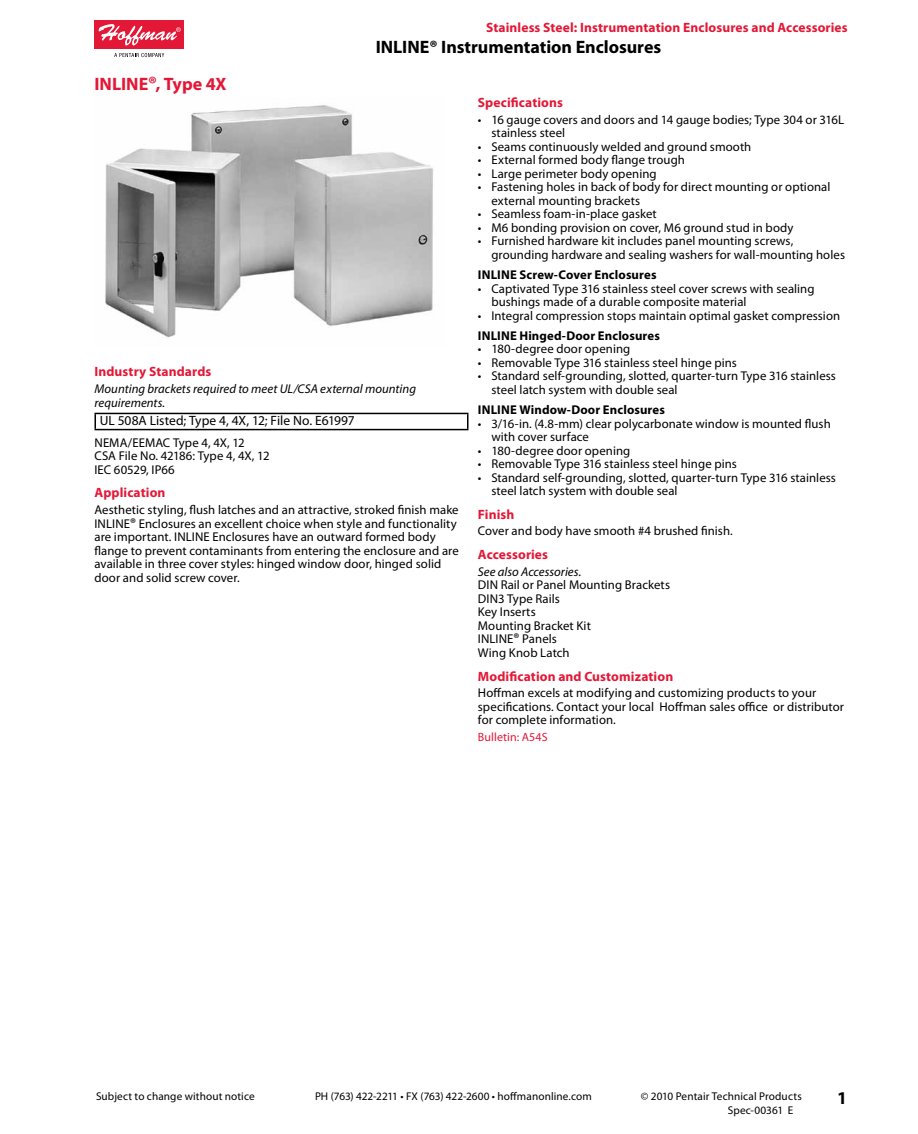
<style>
.page{position:relative;width:918px;height:1134px;background:#fff}
.page>*{position:absolute;margin:0;border:0;box-sizing:border-box;transform-origin:0 0}
.t1{font:700 18px "Myriad Pro";color:#000}
.t2{font:700 18px "Myriad Pro";color:#e31837}
.t3{font:700 13.5px "Myriad Pro";letter-spacing:.01em;color:#e31837}
.t4{font:13.5px "Myriad Pro";letter-spacing:-.005em;color:#000}
.t5{font:12.75px/13.5px "Myriad Pro";letter-spacing:.005em;color:#000}
.t6{font:italic 12.75px/13.5px "Myriad Pro";letter-spacing:.005em;color:#000}
.t7{font:700 12.75px "Myriad Pro";letter-spacing:.01em;color:#000}
.t8{font:12px "Myriad Pro";letter-spacing:.01em;color:#e31837}
.t9{font:11.25px "Myriad Pro";letter-spacing:.01em;color:#000}
.s1{font-size:19.5px}
.s2{font-size:14.25px}
</style>
<div class="page">
<div style="left:94px;top:21px;width:90px;height:28px;background:#e31837"></div>
<svg style="left:99px;top:24px;width:82px;height:22px"></svg>
<svg style="left:114px;top:53px;width:50px;height:4px"></svg>
<img style="left:105px;top:105px;width:329px;height:233px">
<hr style="left:94px;top:413px;width:375px;height:1px;background:#000">
<svg style="left:94px;top:414px;width:2px;height:15px"></svg>
<svg style="left:467px;top:414px;width:2px;height:15px"></svg>
<hr style="left:94px;top:429px;width:375px;height:1px;background:#000">
<h1 class="t2" style="left:94px;top:72px;width:134px">INLINE<span class="s1">®</span>, Type 4X</h1>
<p class="t3" style="left:486px;top:19px;width:363px">Stainless Steel: Instrumentation Enclosures and Accessories</p>
<h1 class="t1" style="left:376px;top:36px;width:287px">INLINE® Instrumentation Enclosures</h1>
<p class="t3" style="left:94px;top:363px;width:118px">Industry Standards</p>
<p class="t6" style="left:94px;top:382px;width:323px">Mounting brackets required to meet UL/CSA external mounting requirements.</p>
<p class="t4" style="left:100px;top:412px;width:257px">UL 508A Listed; Type 4, 4X, 12; File No. E61997</p>
<p class="t5" style="left:94px;top:436px;width:177px">NEMA/EEMAC Type 4, 4X, 12<br>CSA File No. 42186: Type 4, 4X, 12<br>IEC 60529, IP66</p>
<p class="t3" style="left:94px;top:484px;width:73px">Application</p>
<p class="t5" style="left:94px;top:503px;width:366px">Aesthetic styling, flush latches and an attractive, stroked finish make INLINE<span class="s2">®</span> Enclosures an excellent choice when style and functionality are important. INLINE Enclosures have an outward formed body flange to prevent contaminants from entering the enclosure and are available in three cover styles: hinged window door, hinged solid door and solid screw cover.</p>
<p class="t3" style="left:478px;top:94px;width:87px">Specifications</p>
<p class="t5" style="left:491px;top:113px;width:354px;text-indent:-14px">• 16 gauge covers and doors and 14 gauge bodies; Type 304 or 316L stainless steel</p>
<p class="t5" style="left:478px;top:140px;width:275px">• Seams continuously welded and ground smooth</p>
<p class="t5" style="left:478px;top:153px;width:209px">• External formed body flange trough</p>
<p class="t5" style="left:478px;top:167px;width:180px">• Large perimeter body opening</p>
<p class="t5" style="left:491px;top:180px;width:341px;text-indent:-14px">• Fastening holes in back of body for direct mounting or optional external mounting brackets</p>
<p class="t5" style="left:478px;top:207px;width:180px">• Seamless foam-in-place gasket</p>
<p class="t5" style="left:478px;top:221px;width:317px">• M6 bonding provision on cover, M6 ground stud in body</p>
<p class="t5" style="left:491px;top:234px;width:355px;text-indent:-14px">• Furnished hardware kit includes panel mounting screws, grounding hardware and sealing washers for wall-mounting holes</p>
<p class="t7" style="left:478px;top:267px;width:180px">INLINE Screw-Cover Enclosures</p>
<p class="t5" style="left:491px;top:281px;width:325px;text-indent:-14px">• Captivated Type 316 stainless steel cover screws with sealing bushings made of a durable composite material</p>
<p class="t5" style="left:478px;top:308px;width:364px">• Integral compression stops maintain optimal gasket compression</p>
<p class="t7" style="left:478px;top:327px;width:184px">INLINE Hinged-Door Enclosures</p>
<p class="t5" style="left:478px;top:342px;width:154px">• 180-degree door opening</p>
<p class="t5" style="left:478px;top:356px;width:261px">• Removable Type 316 stainless steel hinge pins</p>
<p class="t5" style="left:491px;top:369px;width:346px;text-indent:-14px">• Standard self-grounding, slotted, quarter-turn Type 316 stainless steel latch system with double seal</p>
<p class="t7" style="left:478px;top:402px;width:189px">INLINE Window-Door Enclosures</p>
<p class="t5" style="left:491px;top:416px;width:341px;text-indent:-14px">• 3/16-in. (4.8-mm) clear polycarbonate window is mounted flush with cover surface</p>
<p class="t5" style="left:478px;top:443px;width:154px">• 180-degree door opening</p>
<p class="t5" style="left:478px;top:457px;width:261px">• Removable Type 316 stainless steel hinge pins</p>
<p class="t5" style="left:491px;top:470px;width:346px;text-indent:-14px">• Standard self-grounding, slotted, quarter-turn Type 316 stainless steel latch system with double seal</p>
<p class="t3" style="left:478px;top:505px;width:38px">Finish</p>
<p class="t5" style="left:478px;top:524px;width:256px">Cover and body have smooth #4 brushed finish.</p>
<p class="t3" style="left:478px;top:546px;width:72px">Accessories</p>
<p class="t6" style="left:478px;top:565px;width:105px">See also Accessories.</p>
<p class="t5" style="left:478px;top:578px;width:194px">DIN Rail or Panel Mounting Brackets<br>DIN3 Type Rails<br>Key Inserts<br>Mounting Bracket Kit<br>INLINE<span class="s2">®</span> Panels<br>Wing Knob Latch</p>
<p class="t3" style="left:478px;top:667px;width:197px">Modification and Customization</p>
<p class="t5" style="left:478px;top:686px;width:368px">Hoffman excels at modifying and customizing products to your specifications. Contact your local Hoffman sales office or distributor for complete information.</p>
<p class="t8" style="left:478px;top:730px;width:71px">Bulletin: A54S</p>
<p class="t9" style="left:96px;top:1089px;width:160px">Subject to change without notice</p>
<p class="t9" style="left:315px;top:1089px;width:278px">PH (763) 422-2211 • FX (763) 422-2600 • hoffmanonline.com</p>
<p class="t9" style="left:641px;top:1089px;width:162px">© 2010 Pentair Technical Products</p>
<h1 class="t1" style="left:837px;top:1087px;width:11px">1</h1>
<p class="t9" style="left:728px;top:1103px;width:67px">Spec-00361 E</p>
</div>
